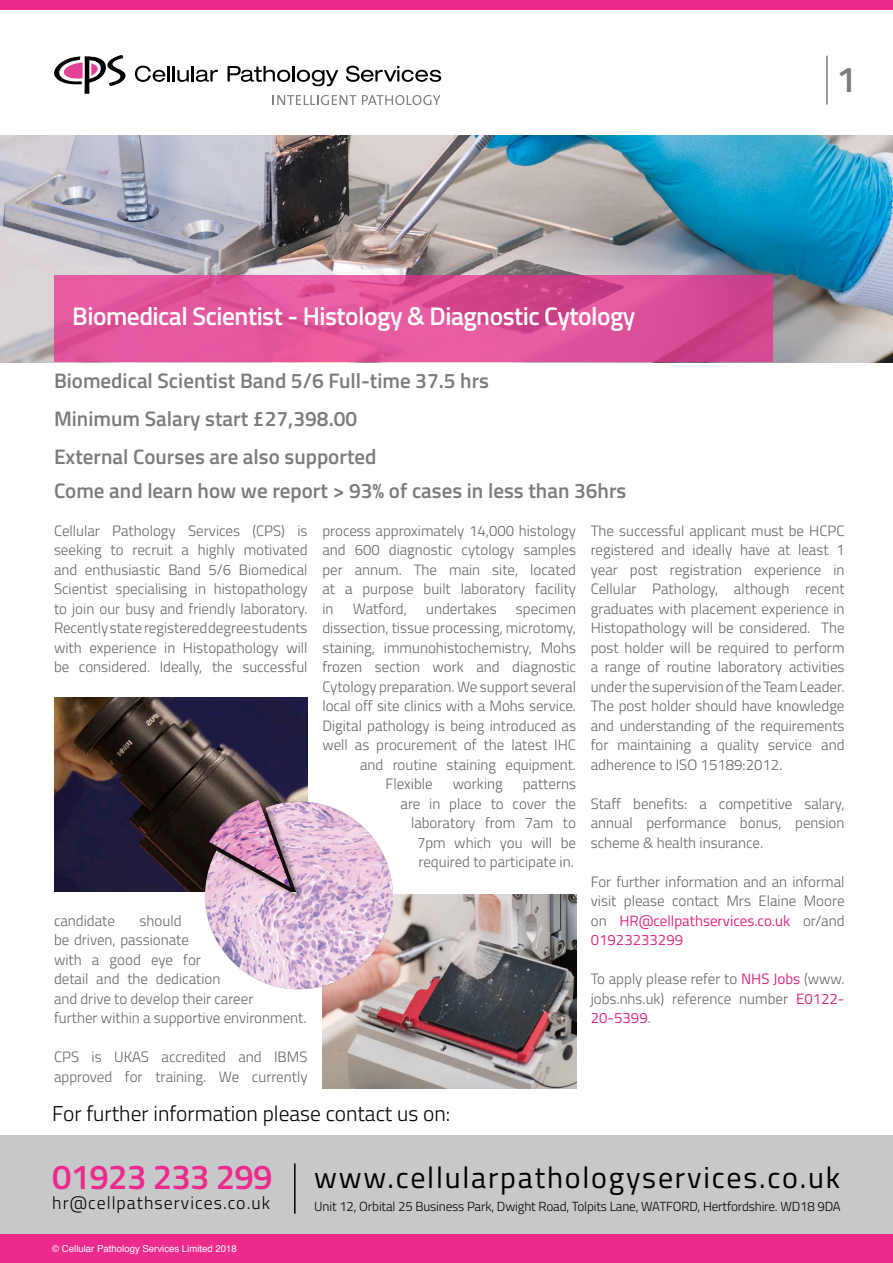
<style>
.page{position:relative;width:893px;height:1263px;background:#fff}
.page>*{position:absolute;margin:0;border:0;box-sizing:border-box;transform-origin:0 0}
.t1{font:600 36px "Titillium Web";color:#7a7b7e}
.t2{font:600 34.65px "Titillium Web";letter-spacing:-.02em;color:#ec2a8c}
.t3{font:30px "Titillium Web";letter-spacing:.06em;color:#000}
.t4{font:600 25.5px "Titillium Web";letter-spacing:-.02em;color:#fff}
.t5{font:300 21.45px "Titillium Web";color:#000}
.t6{font:600 21px "Titillium Web";color:#7a7b7e}
.t7{font:300 17.7px "Titillium Web";letter-spacing:.06em;color:#000}
.t8{font:300 15px/19.5px "Titillium Web";color:#636466;text-align:justify}
.t9{font:300 13.2px "Titillium Web";letter-spacing:-.01em;color:#000}
.t10{font:9.6px "Helvetica";color:#fff}
.s1{font-weight:400;color:#df2782}
</style>
<div class="page">
<img style="left:322px;top:894px;width:254px;height:195px">
<img style="left:0;top:136px;width:893px;height:226px">
<svg style="left:54px;top:275px;width:719px;height:87px;background:#dd5198"></svg>
<div style="left:0;top:0;width:893px;height:10px;background:#ec2a8c"></div>
<img style="left:54px;top:697px;width:254px;height:195px">
<img style="left:178px;top:774px;width:240px;height:240px">
<svg style="left:135px;top:66px;width:35px;height:16px"></svg>
<hr style="left:172px;top:66px;width:3px;height:15px;background:#000">
<svg style="left:177px;top:70px;width:12px;height:12px"></svg>
<hr style="left:191px;top:66px;width:3px;height:15px;background:#000">
<svg style="left:196px;top:70px;width:22px;height:12px"></svg>
<svg style="left:228px;top:66px;width:62px;height:16px"></svg>
<hr style="left:292px;top:66px;width:3px;height:15px;background:#000">
<svg style="left:297px;top:70px;width:41px;height:16px"></svg>
<svg style="left:346px;top:66px;width:95px;height:16px"></svg>
<svg style="left:54px;top:55px;width:71px;height:39px"></svg>
<svg style="left:273px;top:95px;width:83px;height:10px"></svg>
<svg style="left:362px;top:95px;width:78px;height:10px"></svg>
<hr style="left:826px;top:56px;width:2px;height:49px;background:#7a7b7e">
<div style="left:0;top:1135px;width:893px;height:105px;background:#c6c8ca"></div>
<div style="left:0;top:1235px;width:893px;height:28px;background:#ec2a8c"></div>
<hr style="left:294px;top:1163px;width:2px;height:51px;background:#000">
<p class="t4" style="left:72px;top:297px;width:565px">Biomedical Scientist - Histology &amp; Diagnostic Cytology</p>
<p class="t6" style="left:54px;top:365px;width:437px">Biomedical Scientist Band 5/6 Full-time 37.5 hrs</p>
<p class="t6" style="left:54px;top:403px;width:305px">Minimum Salary start £27,398.00</p>
<p class="t6" style="left:54px;top:441px;width:324px">External Courses are also supported</p>
<p class="t6" style="left:54px;top:475px;width:574px">Come and learn how we report &gt; 93% of cases in less than 36hrs</p>
<p class="t1" style="left:837px;top:53px;width:22px">1</p>
<p class="t8" style="left:54px;top:520px;width:255px">Cellular Pathology Services (CPS) is seeking to recruit a highly motivated and enthusiastic Band 5/6 Biomedical Scientist specialising in histopathology to join our busy and friendly laboratory.<br>Recently state registered degree students with experience in Histopathology will be considered. Ideally, the successful</p>
<p class="t8" style="left:322px;top:520px;width:255px">process approximately 14,000 histology and 600 diagnostic cytology samples per annum. The main site, located at a purpose built laboratory facility in</p>
<p class="t8" style="left:353px;top:598px;width:56px">Watford,</p>
<p class="t8" style="left:426px;top:598px;width:72px">undertakes</p>
<p class="t8" style="left:516px;top:598px;width:62px">specimen</p>
<p class="t8" style="left:322px;top:618px;width:255px">dissection, tissue processing, microtomy,</p>
<p class="t8" style="left:322px;top:637px;width:255px">staining, immunohistochemistry, Mohs</p>
<p class="t8" style="left:322px;top:657px;width:255px">frozen section work and diagnostic</p>
<p class="t8" style="left:322px;top:676px;width:255px">Cytology preparation. We support several</p>
<p class="t8" style="left:322px;top:696px;width:255px">local off site clinics with a Mohs service.</p>
<p class="t8" style="left:322px;top:715px;width:255px">Digital pathology is being introduced as</p>
<p class="t8" style="left:322px;top:735px;width:255px">well as procurement of the latest IHC</p>
<p class="t8" style="left:360px;top:754px;width:218px">and routine staining equipment.</p>
<p class="t8" style="left:386px;top:774px;width:49px">Flexible</p>
<p class="t8" style="left:453px;top:774px;width:52px">working</p>
<p class="t8" style="left:400px;top:774px;width:177px;text-align:right">patterns<br>are in place to cover the laboratory from 7am to<br>7pm which you will be required to participate in.</p>
<p class="t8" style="left:54px;top:910px;width:254px;text-align:left;text-indent:86px">should<br>be driven, passionate<br>with a good eye for<br>detail and the dedication<br>and drive to develop their career<br>further within a supportive environment.</p>
<p class="t8" style="left:54px;top:1047px;width:255px">CPS is UKAS accredited and IBMS approved for training. We currently</p>
<p class="t8" style="left:54px;top:910px;width:63px">candidate</p>
<p class="t5" style="left:52px;top:1098px;width:400px">For further information please contact us on:</p>
<p class="t8" style="left:591px;top:520px;width:255px">The successful applicant must be HCPC registered and ideally have at least 1 year post registration experience in Cellular Pathology, although recent graduates with placement experience in Histopathology will be considered. The post holder will be required to perform a range of routine laboratory activities under the supervision of the Team Leader.<br>The post holder should have knowledge and understanding of the requirements for maintaining a quality service and adherence to ISO 15189:2012.</p>
<p class="t8" style="left:591px;top:793px;width:255px">Staff benefits: a competitive salary, annual performance bonus, pension scheme &amp; health insurance.</p>
<p class="t8" style="left:591px;top:871px;width:255px">For further information and an informal visit please contact Mrs Elaine Moore on <span class="s1">HR@cellpathservices.co.uk</span> or/and <span class="s1">01923233299</span></p>
<p class="t8" style="left:591px;top:969px;width:255px">To apply please refer to <span class="s1">NHS Jobs</span> (www. jobs.nhs.uk) reference number <span class="s1">E0122- 20-5399</span>.</p>
<p class="t2" style="left:52px;top:1151px;width:222px">01923 233 299</p>
<p class="t7" style="left:52px;top:1190px;width:219px">hr@cellpathservices.co.uk</p>
<p class="t9" style="left:314px;top:1196px;width:528px">Unit 12, Orbital 25 Business Park, Dwight Road, Tolpits Lane, WATFORD, Hertfordshire. WD18 9DA</p>
<p class="t3" style="left:314px;top:1155px;width:527px">www.cellularpathologyservices.co.uk</p>
<p class="t10" style="left:52px;top:1241px;width:186px">© Cellular Pathology Services Limited 2018</p>
</div>
